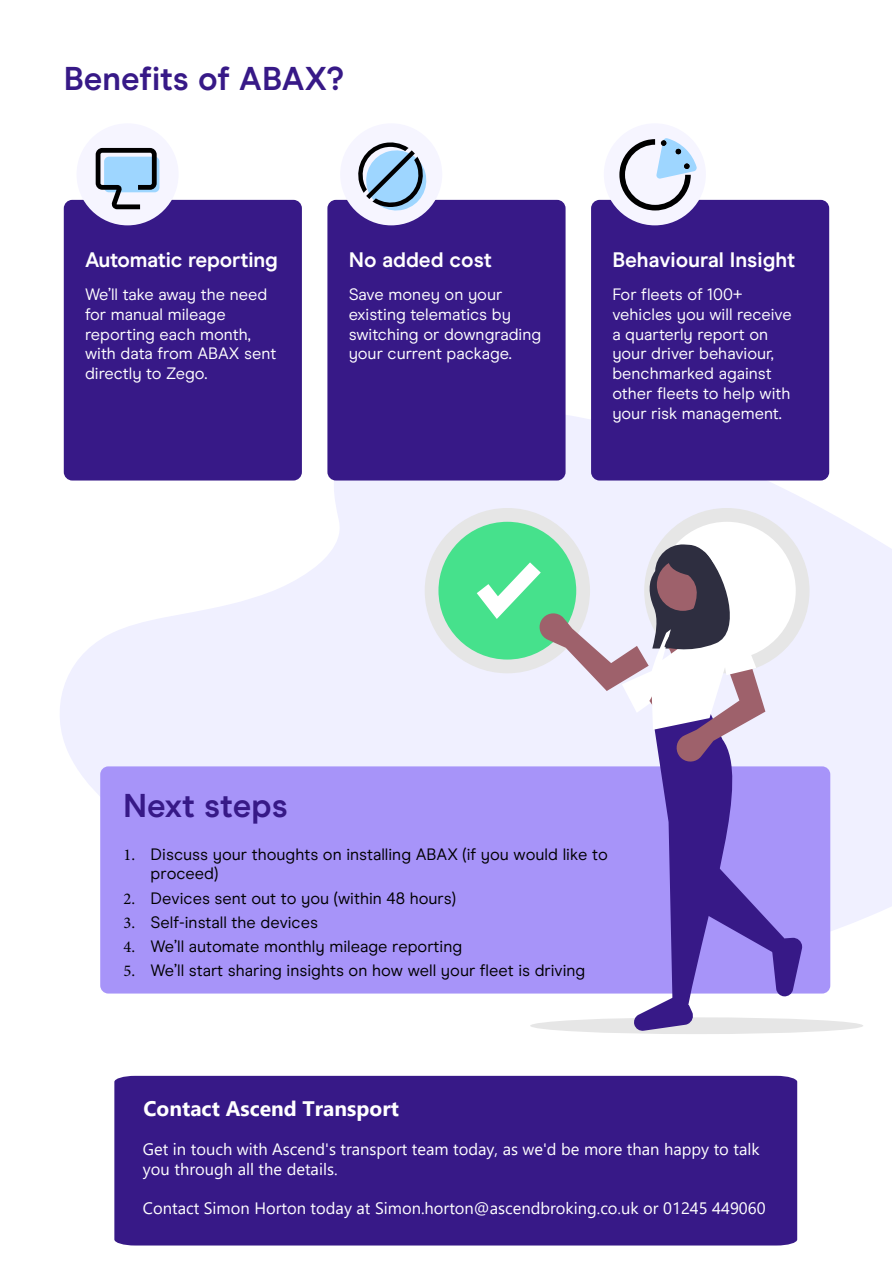
<style>
.page{position:relative;width:893px;height:1263px;background:#fff}
.page>*{position:absolute;margin:0;border:0;box-sizing:border-box;transform-origin:0 0}
.t1{font:700 33px "Modern Era";color:#371987}
.t2{font:700 21px "Modern Era";color:#fff}
.t3{font:700 21px "Segoe UI";color:#fff}
.t4{font:16.5px/19.8px "Modern Era";color:#fff}
.t5{font:16.5px/19.8px "Modern Era";color:#000}
.t6{font:16.5px/19.8px "Segoe UI";color:#fff}
.s1{font-family:"Minion Pro"}
</style>
<div class="page">
<svg style="left:60px;top:406px;width:831px;height:561px;fill:#f0f0ff"></svg>
<div style="left:100px;top:766px;width:730px;height:227px;background:#a794f9;border-radius:8px"></div>
<div style="left:530px;top:1017px;width:333px;height:17px;background:#e6e6e6;border-radius:50%"></div>
<div style="left:425px;top:508px;width:165px;height:165px;background:#e6e6e6;border-radius:50%"></div>
<div style="left:438px;top:522px;width:138px;height:137px;background:#46e18c;border-radius:50%"></div>
<div style="left:644px;top:508px;width:165px;height:165px;background:#e6e6e6;border-radius:50%"></div>
<div style="left:658px;top:522px;width:138px;height:137px;background:#fff;border-radius:50%"></div>
<svg style="left:477px;top:544px;width:325px;height:487px"></svg>
<div style="left:591px;top:200px;width:238px;height:280px;background:#371987;border-radius:9px"></div>
<div style="left:327px;top:200px;width:239px;height:280px;background:#371987;border-radius:9px"></div>
<div style="left:340px;top:123px;width:102px;height:102px;background:#f6f5ff;border-radius:50%"></div>
<svg style="left:355px;top:142px;width:74px;height:72px"></svg>
<div style="left:64px;top:200px;width:238px;height:280px;background:#371987;border-radius:9px"></div>
<div style="left:604px;top:123px;width:102px;height:102px;background:#f6f5ff;border-radius:50%"></div>
<svg style="left:619px;top:138px;width:78px;height:72px"></svg>
<div style="left:77px;top:123px;width:102px;height:102px;background:#f6f5ff;border-radius:50%"></div>
<div style="left:104px;top:157px;width:55px;height:35px;background:#9ed6ff;border-radius:5px"></div>
<svg style="left:96px;top:148px;width:61px;height:61px"></svg>
<div style="left:114px;top:1076px;width:683px;height:169px;background:#371987"></div>
<h1 class="t1" style="left:64px;top:59px;width:282px">Benefits of ABAX?</h1>
<p class="t2" style="left:85px;top:248px;width:194px">Automatic reporting</p>
<p class="t4" style="left:85px;top:284px;width:193px">We’ll take away the need for manual mileage reporting each month, with data from ABAX sent directly to Zego.</p>
<p class="t2" style="left:349px;top:248px;width:145px">No added cost</p>
<p class="t4" style="left:349px;top:284px;width:194px">Save money on your existing telematics by switching or downgrading your current package.</p>
<p class="t2" style="left:612px;top:248px;width:184px">Behavioural Insight</p>
<p class="t4" style="left:612px;top:284px;width:181px">For fleets of 100+ vehicles you will receive a quarterly report on your driver behaviour, benchmarked against other fleets to help with your risk management.</p>
<h1 class="t1" style="left:123px;top:786px;width:166px">Next steps</h1>
<p class="t5" style="left:151px;top:844px;width:459px;text-indent:-27px"><span class="s1">1.</span> Discuss your thoughts on installing ABAX (if you would like to proceed)</p>
<p class="t5" style="left:124px;top:888px;width:334px"><span class="s1">2.</span> Devices sent out to you (within 48 hours)</p>
<p class="t5" style="left:124px;top:912px;width:196px"><span class="s1">3.</span> Self-install the devices</p>
<p class="t5" style="left:124px;top:936px;width:340px"><span class="s1">4.</span> We’ll automate monthly mileage reporting</p>
<p class="t5" style="left:124px;top:960px;width:463px"><span class="s1">5.</span> We’ll start sharing insights on how well your fleet is driving</p>
<p class="t3" style="left:144px;top:1088px;width:257px">Contact Ascend Transport</p>
<p class="t6" style="left:143px;top:1138px;width:618px">Get in touch with Ascend's transport team today, as we'd be more than happy to talk you through all the details.</p>
<p class="t6" style="left:143px;top:1197px;width:624px">Contact Simon Horton today at Simon.horton@ascendbroking.co.uk or 01245 449060</p>
</div>
